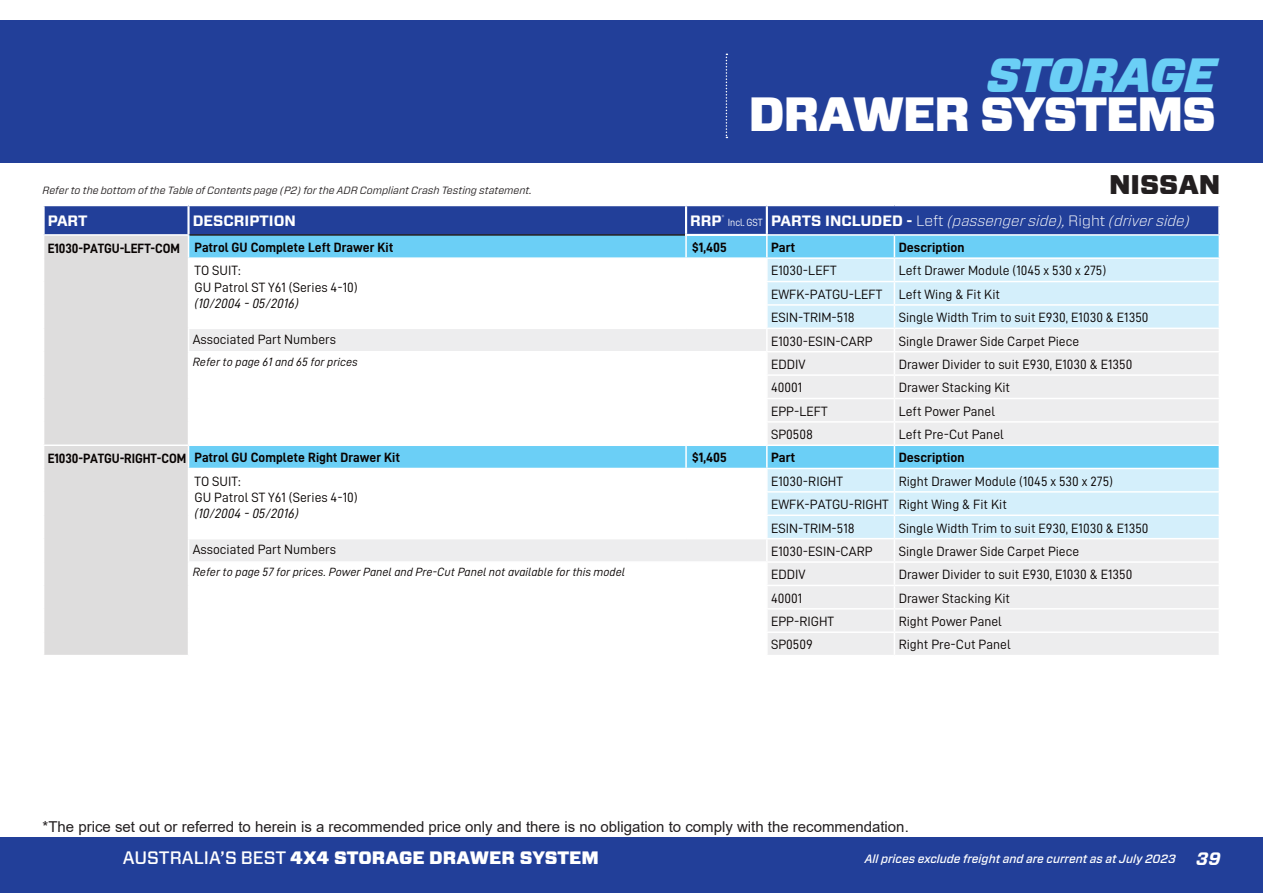
<style>
.page{position:relative;width:1263px;height:893px;background:#fff}
.page>*{position:absolute;margin:0;border:0;box-sizing:border-box;transform-origin:0 0}
.t1{font:900 48px "Forza";letter-spacing:-.03em;color:#fff}
.t2{font:italic 900 48px "Forza";letter-spacing:-.03em;color:#6bcff6}
.t3{font:900 27px "Forza";color:#231f20}
.t4{font:900 18px "Forza";color:#fff}
.t5{font:15px "Arial";color:#231f20}
.t6{font:italic 300 15px "Forza";color:#fff}
.t7{font:700 15px "Forza";color:#fff}
.t8{font:13.5px/23.4px "D DIN";color:#080302}
.t9{font:13.5px "D DIN Bold";color:#080302;scale:.96 1}
.t10{font:13.5px "D DIN Bold";color:#080302}
.t11{font:13.5px "D DIN Italic";color:#080302}
.t12{font:12px "D DIN Italic";color:#080302}
.t13{font:italic 500 12px "Forza";color:#fff}
.t14{font:italic 10.5px "Forza";color:#231f20}
.s1{font-weight:700;font-style:normal}
.s2{font-family:"D DIN";font-weight:400;font-style:normal;font-size:10.5px}
.s3{font-style:normal}
.s4{font-weight:500}
.s5{font-weight:700;font-size:18px}
</style>
<div class="page">
<div style="left:0;top:838px;width:1263px;height:55px;background:#223f99"></div>
<div style="left:0;top:20px;width:1263px;height:143px;background:#223f99"></div>
<svg style="left:726px;top:54px;width:1px;height:84px"></svg>
<div style="left:686px;top:205px;width:81px;height:30px;background:#223f99"></div>
<div style="left:767px;top:205px;width:452px;height:30px;background:#223f99"></div>
<div style="left:687px;top:236px;width:532px;height:21px;background:#6bcff6"></div>
<div style="left:768px;top:259px;width:451px;height:69px;background:#d4effb"></div>
<svg style="left:686px;top:329px;width:533px;height:326px;background:#e1edf3"></svg>
<hr style="left:686px;top:444px;width:81px;height:2px;background:#fff">
<hr style="left:768px;top:234px;width:126px;height:2px;background:#fff">
<hr style="left:767px;top:444px;width:127px;height:2px;background:#fff">
<hr style="left:894px;top:234px;width:326px;height:2px;background:#fff">
<hr style="left:894px;top:444px;width:326px;height:2px;background:#fff">
<hr style="left:685px;top:446px;width:2px;height:22px;background:#fff">
<hr style="left:766px;top:236px;width:2px;height:21px;background:#fff">
<hr style="left:766px;top:446px;width:2px;height:22px;background:#fff">
<hr style="left:686px;top:468px;width:81px;height:1px;background:#fff">
<hr style="left:766px;top:469px;width:2px;height:22px;background:#fff">
<hr style="left:766px;top:493px;width:2px;height:21px;background:#fff">
<hr style="left:766px;top:516px;width:2px;height:22px;background:#fff">
<hr style="left:767px;top:468px;width:127px;height:1px;background:#fff">
<hr style="left:894px;top:468px;width:326px;height:1px;background:#fff">
<hr style="left:766px;top:281px;width:128px;height:1px;background:#fff">
<hr style="left:766px;top:491px;width:128px;height:2px;background:#fff">
<hr style="left:894px;top:281px;width:326px;height:1px;background:#fff">
<hr style="left:894px;top:491px;width:326px;height:2px;background:#fff">
<hr style="left:766px;top:304px;width:128px;height:2px;background:#fff">
<hr style="left:686px;top:351px;width:81px;height:1px;background:#fff">
<hr style="left:766px;top:352px;width:2px;height:22px;background:#fff">
<hr style="left:766px;top:376px;width:2px;height:22px;background:#fff">
<hr style="left:766px;top:399px;width:2px;height:22px;background:#fff">
<hr style="left:766px;top:423px;width:2px;height:21px;background:#fff">
<hr style="left:766px;top:514px;width:128px;height:2px;background:#fff">
<hr style="left:685px;top:234px;width:83px;height:2px;background:#fff">
<hr style="left:894px;top:304px;width:326px;height:2px;background:#fff">
<hr style="left:894px;top:514px;width:326px;height:2px;background:#fff">
<hr style="left:767px;top:204px;width:127px;height:2px;background:#fff">
<hr style="left:894px;top:204px;width:326px;height:2px;background:#fff">
<hr style="left:1218px;top:206px;width:2px;height:28px;background:#fff">
<hr style="left:686px;top:204px;width:81px;height:2px;background:#fff">
<hr style="left:685px;top:206px;width:2px;height:28px;background:#fff">
<hr style="left:766px;top:206px;width:2px;height:28px;background:#fff">
<hr style="left:766px;top:610px;width:2px;height:21px;background:#fff">
<hr style="left:766px;top:633px;width:2px;height:22px;background:#fff">
<hr style="left:686px;top:561px;width:81px;height:2px;background:#fff">
<hr style="left:766px;top:563px;width:2px;height:22px;background:#fff">
<hr style="left:766px;top:586px;width:2px;height:22px;background:#fff">
<svg style="left:43px;top:205px;width:643px;height:450px"></svg>
<hr style="left:767px;top:538px;width:127px;height:1px;background:#fff">
<hr style="left:894px;top:538px;width:326px;height:1px;background:#fff">
<hr style="left:767px;top:351px;width:127px;height:1px;background:#fff">
<hr style="left:767px;top:561px;width:127px;height:2px;background:#fff">
<hr style="left:894px;top:351px;width:326px;height:1px;background:#fff">
<hr style="left:894px;top:561px;width:326px;height:2px;background:#fff">
<svg style="left:894px;top:236px;width:1px;height:419px"></svg>
<hr style="left:766px;top:374px;width:128px;height:2px;background:#fff">
<hr style="left:766px;top:398px;width:128px;height:1px;background:#fff">
<hr style="left:766px;top:421px;width:128px;height:2px;background:#fff">
<hr style="left:766px;top:585px;width:128px;height:1px;background:#fff">
<hr style="left:766px;top:608px;width:128px;height:2px;background:#fff">
<hr style="left:766px;top:631px;width:128px;height:2px;background:#fff">
<hr style="left:894px;top:374px;width:326px;height:2px;background:#fff">
<hr style="left:894px;top:398px;width:326px;height:1px;background:#fff">
<hr style="left:894px;top:421px;width:326px;height:2px;background:#fff">
<hr style="left:894px;top:585px;width:326px;height:1px;background:#fff">
<hr style="left:894px;top:608px;width:326px;height:2px;background:#fff">
<hr style="left:894px;top:631px;width:326px;height:2px;background:#fff">
<hr style="left:188px;top:328px;width:498px;height:1px;background:#fff">
<hr style="left:766px;top:329px;width:2px;height:22px;background:#fff">
<hr style="left:188px;top:538px;width:498px;height:1px;background:#fff">
<hr style="left:686px;top:538px;width:81px;height:1px;background:#fff">
<hr style="left:766px;top:539px;width:2px;height:22px;background:#fff">
<h1 class="t2" style="left:987px;top:42px;width:231px">STORAGE</h1>
<h1 class="t1" style="left:748px;top:82px;width:469px">DRAWER SYSTEMS</h1>
<p class="t14" style="left:43px;top:183px;width:491px">Refer to the bottom of the Table of Contents page (P2) for the ADR Compliant Crash Testing statement.</p>
<h2 class="t3" style="left:1109px;top:167px;width:113px">NISSAN</h2>
<p class="t7" style="left:48px;top:211px;width:41px">PART</p>
<p class="t7" style="left:193px;top:211px;width:105px">DESCRIPTION</p>
<p class="t6" style="left:690px;top:210px;width:501px"><span class="s1">RRP</span><sup>*</sup> <span class="s2">Incl. GST</span> <span class="s1">PARTS INCLUDED -</span> <span class="s3">Left</span> (passenger side), <span class="s3">Right</span> (driver side)</p>
<p class="t9" style="left:48px;top:240px;width:361px">E1030-PATGU-LEFT-COM Patrol GU Complete Left Drawer Kit</p>
<p class="t10" style="left:692px;top:240px;width:36px">$1,405</p>
<p class="t10" style="left:771px;top:240px;width:26px">Part</p>
<p class="t10" style="left:899px;top:240px;width:67px">Description</p>
<p class="t8" style="left:195px;top:262px;width:165px;line-height:16.2px">TO SUIT:<br>GU Patrol ST Y61 (Series 4-10)</p>
<p class="t11" style="left:195px;top:296px;width:106px">(10/2004 - 05/2016)</p>
<p class="t8" style="left:771px;top:259px;width:337px;text-indent:128px">Left Drawer Module (1045 x 530 x 275)<br>EWFK-PATGU-LEFT Left Wing &amp; Fit Kit<br>ESIN-TRIM-518</p>
<p class="t8" style="left:771px;top:259px;width:67px">E1030-LEFT</p>
<p class="t8" style="left:899px;top:306px;width:251px">Single Width Trim to suit E930, E1030 &amp; E1350</p>
<p class="t8" style="left:193px;top:327px;width:145px">Associated Part Numbers</p>
<p class="t8" style="left:771px;top:329px;width:103px">E1030-ESIN-CARP</p>
<p class="t8" style="left:899px;top:329px;width:182px">Single Drawer Side Carpet Piece</p>
<p class="t12" style="left:193px;top:355px;width:166px">Refer to page 61 and 65 for prices</p>
<p class="t8" style="left:771px;top:352px;width:36px">EDDIV</p>
<p class="t8" style="left:899px;top:352px;width:235px">Drawer Divider to suit E930, E1030 &amp; E1350</p>
<p class="t8" style="left:771px;top:376px;width:33px">40001</p>
<p class="t8" style="left:899px;top:376px;width:113px">Drawer Stacking Kit</p>
<p class="t8" style="left:771px;top:399px;width:58px">EPP-LEFT</p>
<p class="t8" style="left:899px;top:399px;width:98px">Left Power Panel</p>
<p class="t8" style="left:771px;top:423px;width:43px">SP0508</p>
<p class="t8" style="left:899px;top:423px;width:107px">Left Pre-Cut Panel</p>
<p class="t9" style="left:48px;top:450px;width:368px">E1030-PATGU-RIGHT-COM Patrol GU Complete Right Drawer Kit</p>
<p class="t10" style="left:692px;top:450px;width:36px">$1,405</p>
<p class="t10" style="left:771px;top:450px;width:26px">Part</p>
<p class="t10" style="left:899px;top:450px;width:67px">Description</p>
<p class="t8" style="left:195px;top:473px;width:165px;line-height:16.2px">TO SUIT:<br>GU Patrol ST Y61 (Series 4-10)</p>
<p class="t11" style="left:195px;top:506px;width:106px">(10/2004 - 05/2016)</p>
<p class="t8" style="left:771px;top:469px;width:343px;text-indent:128px">Right Drawer Module (1045 x 530 x 275)<br>EWFK-PATGU-RIGHT Right Wing &amp; Fit Kit<br>ESIN-TRIM-518</p>
<p class="t8" style="left:771px;top:469px;width:73px">E1030-RIGHT</p>
<p class="t8" style="left:899px;top:516px;width:251px">Single Width Trim to suit E930, E1030 &amp; E1350</p>
<p class="t8" style="left:193px;top:537px;width:145px">Associated Part Numbers</p>
<p class="t8" style="left:771px;top:539px;width:103px">E1030-ESIN-CARP</p>
<p class="t8" style="left:899px;top:539px;width:182px">Single Drawer Side Carpet Piece</p>
<p class="t12" style="left:193px;top:566px;width:434px">Refer to page 57 for prices. Power Panel and Pre-Cut Panel not available for this model</p>
<p class="t8" style="left:771px;top:563px;width:36px">EDDIV</p>
<p class="t8" style="left:899px;top:563px;width:235px">Drawer Divider to suit E930, E1030 &amp; E1350</p>
<p class="t8" style="left:771px;top:586px;width:33px">40001</p>
<p class="t8" style="left:899px;top:586px;width:113px">Drawer Stacking Kit</p>
<p class="t8" style="left:771px;top:609px;width:64px">EPP-RIGHT</p>
<p class="t8" style="left:899px;top:609px;width:105px">Right Power Panel</p>
<p class="t8" style="left:771px;top:633px;width:43px">SP0509</p>
<p class="t8" style="left:899px;top:633px;width:113px">Right Pre-Cut Panel</p>
<p class="t5" style="left:43px;top:816px;width:868px">*The price set out or referred to herein is a recommended price only and there is no obligation to comply with the recommendation.</p>
<h3 class="t4" style="left:123px;top:846px;width:477px"><span class="s4">AUSTRALIA’S BEST</span> 4X4 STORAGE DRAWER SYSTEM</h3>
<p class="t13" style="left:865px;top:851px;width:357px">All prices exclude freight and are current as at July 2023 <span class="s5">39</span></p>
</div>
